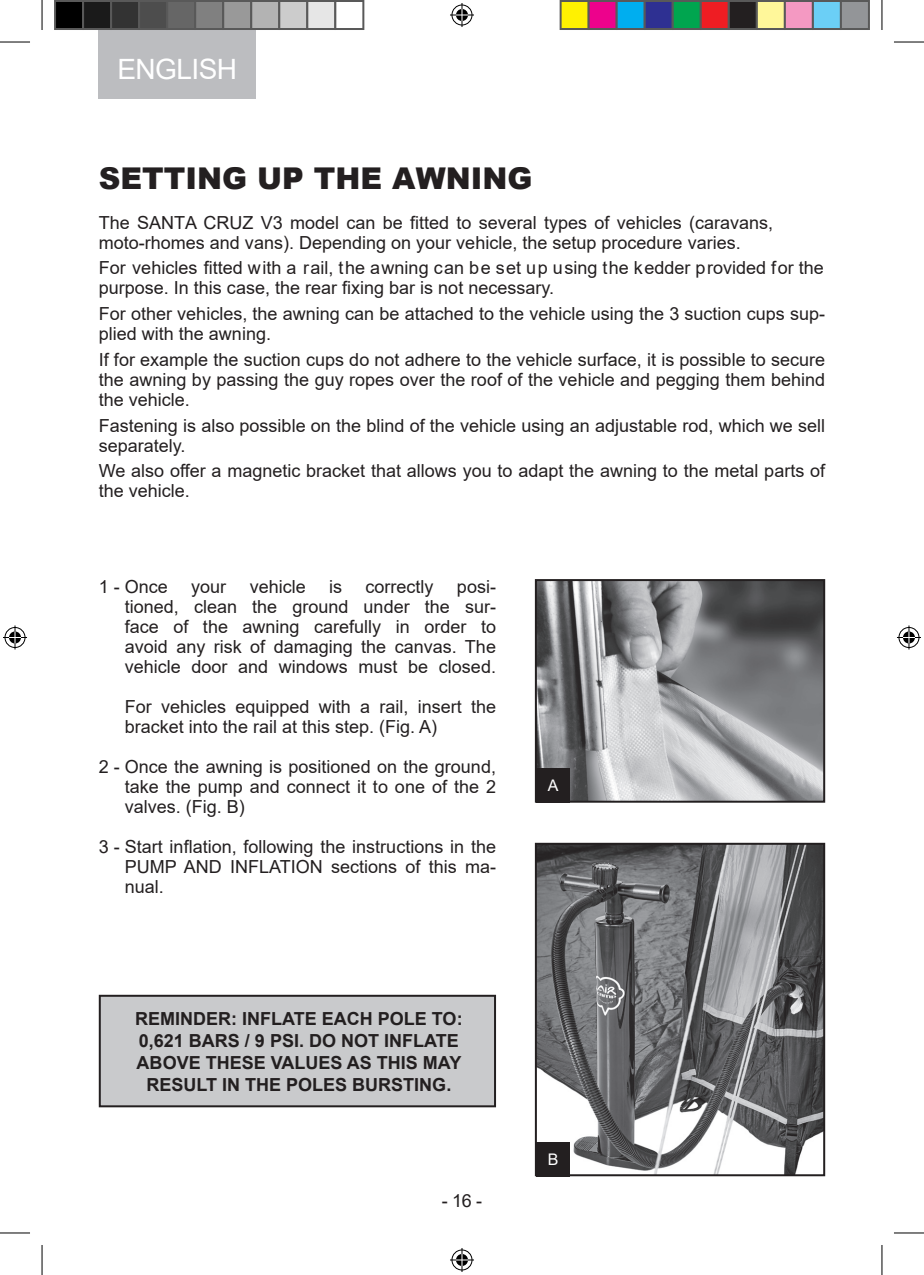
<style>
.page{position:relative;width:924px;height:1275px;background:#fff}
.page>*{position:absolute;margin:0;border:0;box-sizing:border-box;transform-origin:0 0}
.t1{font:900 30px "Arial";color:#231f20}
.t2{font:28px "Arial";letter-spacing:-.02em;color:#fff}
.t3{font:18px/20px "Arial";color:#231f20}
.t4{font:700 18px/22px "Arial";color:#231f20;text-align:center}
.t5{font:16px "Arial";color:#fff}
</style>
<div class="page">
<div style="left:99px;top:14px;width:157px;height:85px;background:#bcbdc0"></div>
<div style="left:100px;top:995px;width:395px;height:111px;background:#c9cacc"></div>
<div style="left:99px;top:994px;width:397px;height:113px;border:2px solid #231f20"></div>
<img style="left:537px;top:582px;width:284px;height:217px">
<div style="left:534px;top:579px;width:290px;height:223px;border:2px solid #231f20"></div>
<img style="left:537px;top:846px;width:284px;height:327px">
<div style="left:534px;top:843px;width:290px;height:333px;border:2px solid #231f20"></div>
<div style="left:536px;top:1141px;width:34px;height:35px;background:#231f20"></div>
<div style="left:535px;top:768px;width:34px;height:34px;background:#231f20"></div>
<hr style="left:0;top:42px;width:30px;height:1px;background:#000">
<hr style="left:893px;top:42px;width:30px;height:1px;background:#000">
<hr style="left:0;top:1232px;width:30px;height:1px;background:#000">
<hr style="left:893px;top:1232px;width:30px;height:1px;background:#000">
<hr style="left:42px;top:0;width:1px;height:30px;background:#000">
<hr style="left:42px;top:1245px;width:1px;height:30px;background:#000">
<hr style="left:881px;top:0;width:1px;height:30px;background:#000">
<hr style="left:881px;top:1245px;width:1px;height:30px;background:#000">
<svg style="left:450px;top:3px;width:24px;height:24px"></svg>
<svg style="left:450px;top:1248px;width:24px;height:24px"></svg>
<svg style="left:3px;top:625px;width:24px;height:24px"></svg>
<svg style="left:897px;top:625px;width:23px;height:24px"></svg>
<div style="left:55px;top:1px;width:28px;height:28px;background:#000"></div>
<div style="left:54px;top:0;width:30px;height:30px;border:2px solid #595959"></div>
<div style="left:83px;top:1px;width:28px;height:28px;background:#1a1a1a"></div>
<div style="left:82px;top:0;width:30px;height:30px;border:2px solid #595959"></div>
<div style="left:111px;top:1px;width:28px;height:28px;background:#333"></div>
<div style="left:110px;top:0;width:30px;height:30px;border:2px solid #595959"></div>
<div style="left:139px;top:1px;width:28px;height:28px;background:#4d4d4d"></div>
<div style="left:138px;top:0;width:30px;height:30px;border:2px solid #595959"></div>
<div style="left:167px;top:1px;width:28px;height:28px;background:#666"></div>
<div style="left:166px;top:0;width:30px;height:30px;border:2px solid #595959"></div>
<div style="left:195px;top:1px;width:28px;height:28px;background:#808080"></div>
<div style="left:194px;top:0;width:30px;height:30px;border:2px solid #595959"></div>
<div style="left:223px;top:1px;width:28px;height:28px;background:#999"></div>
<div style="left:222px;top:0;width:30px;height:30px;border:2px solid #595959"></div>
<div style="left:251px;top:1px;width:28px;height:28px;background:#b3b3b3"></div>
<div style="left:250px;top:0;width:30px;height:30px;border:2px solid #595959"></div>
<div style="left:279px;top:1px;width:28px;height:28px;background:#ccc"></div>
<div style="left:278px;top:0;width:30px;height:30px;border:2px solid #595959"></div>
<div style="left:307px;top:1px;width:28px;height:28px;background:#e6e6e6"></div>
<div style="left:306px;top:0;width:30px;height:30px;border:2px solid #595959"></div>
<div style="left:334px;top:0;width:30px;height:30px;border:2px solid #595959"></div>
<div style="left:560px;top:1px;width:28px;height:28px;background:#fff101"></div>
<div style="left:559px;top:0;width:30px;height:30px;border:2px solid #595959"></div>
<div style="left:588px;top:1px;width:28px;height:28px;background:#ed028c"></div>
<div style="left:587px;top:0;width:30px;height:30px;border:2px solid #595959"></div>
<div style="left:616px;top:1px;width:28px;height:28px;background:#00aeef"></div>
<div style="left:615px;top:0;width:30px;height:30px;border:2px solid #595959"></div>
<div style="left:644px;top:1px;width:28px;height:28px;background:#2e3092"></div>
<div style="left:643px;top:0;width:30px;height:30px;border:2px solid #595959"></div>
<div style="left:672px;top:1px;width:28px;height:28px;background:#00a54f"></div>
<div style="left:671px;top:0;width:30px;height:30px;border:2px solid #595959"></div>
<div style="left:700px;top:1px;width:28px;height:28px;background:#ee1d23"></div>
<div style="left:699px;top:0;width:30px;height:30px;border:2px solid #595959"></div>
<div style="left:728px;top:1px;width:28px;height:28px;background:#231f20"></div>
<div style="left:727px;top:0;width:30px;height:30px;border:2px solid #595959"></div>
<div style="left:756px;top:1px;width:28px;height:28px;background:#fff79a"></div>
<div style="left:755px;top:0;width:30px;height:30px;border:2px solid #595959"></div>
<div style="left:784px;top:1px;width:28px;height:28px;background:#f499c2"></div>
<div style="left:783px;top:0;width:30px;height:30px;border:2px solid #595959"></div>
<div style="left:812px;top:1px;width:28px;height:28px;background:#6bcff6"></div>
<div style="left:811px;top:0;width:30px;height:30px;border:2px solid #595959"></div>
<div style="left:840px;top:1px;width:28px;height:28px;background:#939598"></div>
<div style="left:839px;top:0;width:30px;height:30px;border:2px solid #595959"></div>
<h2 class="t2" style="left:117px;top:50px;width:121px">ENGLISH</h2>
<h1 class="t1" style="left:99px;top:156px;width:435px">SETTING UP THE AWNING</h1>
<p class="t3" style="left:99px;top:212px;width:675px">The SANTA CRUZ V3 model can be fitted to several types of vehicles (caravans, moto-rhomes and vans). Depending on your vehicle, the setup procedure varies.</p>
<p class="t3" style="left:99px;top:258px;width:726px">For vehicles fitted with a rail, the awning can be set up using the kedder provided for the purpose. In this case, the rear fixing bar is not necessary.</p>
<p class="t3" style="left:99px;top:304px;width:727px">For other vehicles, the awning can be attached to the vehicle using the 3 suction cups sup&shy;plied with the awning.</p>
<p class="t3" style="left:99px;top:349px;width:727px;text-align:justify">If for example the suction cups do not adhere to the vehicle surface, it is possible to secure the awning by passing the guy ropes over the roof of the vehicle and pegging them behind the vehicle.</p>
<p class="t3" style="left:99px;top:415px;width:727px">Fastening is also possible on the blind of the vehicle using an adjustable rod, which we sell separately.</p>
<p class="t3" style="left:99px;top:461px;width:727px">We also offer a magnetic bracket that allows you to adapt the awning to the metal parts of the vehicle.</p>
<p class="t3" style="left:99px;top:576px;width:71px">1 - Once</p>
<p class="t3" style="left:191px;top:576px;width:37px">your</p>
<p class="t3" style="left:249px;top:576px;width:58px">vehicle</p>
<p class="t3" style="left:329px;top:576px;width:14px">is</p>
<p class="t3" style="left:365px;top:576px;width:70px">correctly</p>
<p class="t3" style="left:125px;top:576px;width:372px;text-align:justify;text-indent:332px">posi&shy;tioned, clean the ground under the sur&shy;face of the awning carefully in order to avoid any risk of damaging the canvas. The vehicle door and windows must be closed.</p>
<p class="t3" style="left:125px;top:696px;width:372px">For vehicles equipped with a rail, insert the bracket into the rail at this step. (Fig. A)</p>
<p class="t3" style="left:125px;top:756px;width:372px;text-align:justify;text-indent:-26px">2 - Once the awning is positioned on the ground, take the pump and connect it to one of the 2 valves. (Fig. B)</p>
<p class="t3" style="left:125px;top:836px;width:372px;text-align:justify;text-indent:-26px">3 - Start inflation, following the instructions in the PUMP AND INFLATION sections of this ma&shy;nual.</p>
<p class="t4" style="left:135px;top:1008px;width:329px">REMINDER: INFLATE EACH POLE TO:<br>0,621 BARS / 9 PSI. DO NOT INFLATE<br>ABOVE THESE VALUES AS THIS MAY<br>RESULT IN THE POLES BURSTING.</p>
<p class="t3" style="left:441px;top:1191px;width:42px">- 16 -</p>
<p class="t5" style="left:547px;top:774px;width:12px">A</p>
<p class="t5" style="left:547px;top:1148px;width:12px">B</p>
</div>
